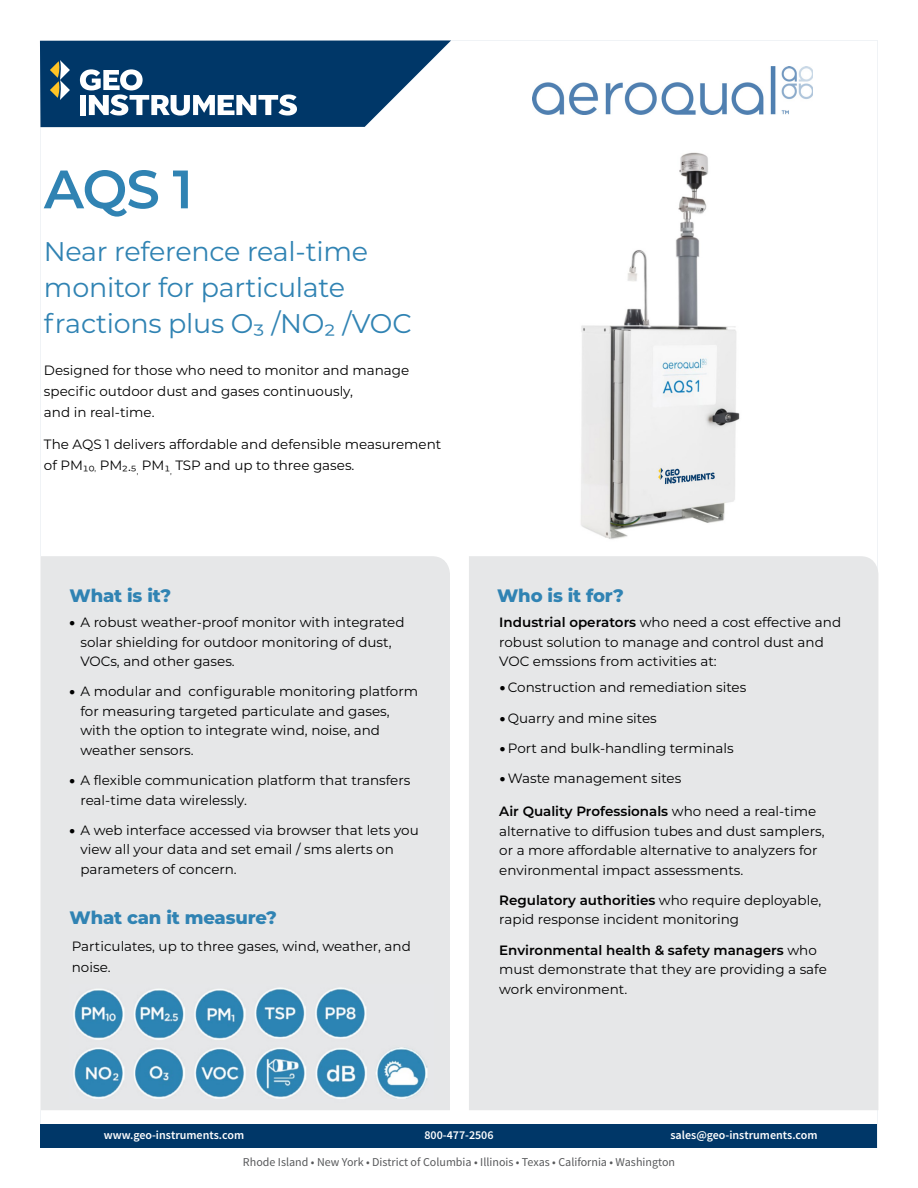
<style>
.page{position:relative;width:918px;height:1188px;background:#fff}
.page>*{position:absolute;margin:0;border:0;box-sizing:border-box;transform-origin:0 0}
.t1{font:600 54px "Montserrat";color:#3083b3}
.t2{font:27px/36px "Montserrat";letter-spacing:-.01em;color:#3083b3}
.t3{font:800 18px "Montserrat";letter-spacing:-.01em;color:#3083b3}
.t4{font:13.5px/19.5px "Montserrat";color:#000}
.t5{font:12px "Source Sans Pro";color:#58595b}
.t6{font:600 12px "Source Sans Pro";color:#fff}
.s1{font-weight:900}
.s2{font-weight:600}
</style>
<div class="page">
<div style="left:40px;top:1124px;width:838px;height:24px;background:#003768"></div>
<svg style="left:40px;top:40px;width:411px;height:87px"></svg>
<img style="left:532px;top:67px;width:281px;height:47px">
<div style="left:469px;top:556px;width:409px;height:554px;background:#e6e7e8"></div>
<div style="left:41px;top:556px;width:409px;height:554px;background:#e6e7e8"></div>
<img style="left:581px;top:152px;width:159px;height:387px">
<img style="left:70px;top:984px;width:363px;height:118px">
<h1 class="t1" style="left:44px;top:151px;width:150px">AQS 1</h1>
<h2 class="t2" style="left:44px;top:232px;width:369px">Near reference real-time monitor for particulate fractions plus O₃ /NO₂ /VOC</h2>
<p class="t4" style="left:44px;top:359px;width:367px;line-height:21px">Designed for those who need to monitor and manage specific outdoor dust and gases continuously,<br>and in real-time.</p>
<p class="t4" style="left:44px;top:433px;width:399px;line-height:21px">The AQS 1 delivers affordable and defensible measurement of PM₁₀<sub>,</sub> PM₂.₅<sub>,</sub> PM₁<sub>,</sub> TSP and up to three gases.</p>
<h3 class="t3" style="left:70px;top:583px;width:103px">What is it?</h3>
<p class="t4" style="left:80px;top:612px;width:326px;text-indent:-11px"><span class="s1">•</span> A robust weather-proof monitor with integrated solar shielding for outdoor monitoring of dust,<br>VOCs, and other gases.</p>
<p class="t4" style="left:80px;top:681px;width:339px;text-indent:-11px"><span class="s1">•</span> A modular and configurable monitoring platform for measuring targeted particulate and gases, with the option to integrate wind, noise, and weather sensors.</p>
<p class="t4" style="left:80px;top:770px;width:331px;text-indent:-11px"><span class="s1">•</span> A flexible communication platform that transfers real-time data wirelessly.</p>
<p class="t4" style="left:80px;top:820px;width:340px;text-indent:-11px"><span class="s1">•</span> A web interface accessed via browser that lets you view all your data and set email / sms alerts on parameters of concern.</p>
<h3 class="t3" style="left:70px;top:905px;width:209px">What can it measure?</h3>
<p class="t4" style="left:72px;top:935px;width:341px;line-height:21px">Particulates, up to three gases, wind, weather, and noise.</p>
<h3 class="t3" style="left:497px;top:583px;width:128px">Who is it for?</h3>
<p class="t4" style="left:499px;top:612px;width:344px"><span class="s2">Industrial operators</span> who need a cost effective and robust solution to manage and control dust and<br>VOC emssions from activities at:</p>
<p class="t4" style="left:500px;top:677px;width:248px"><span class="s1">•</span> Construction and remediation sites</p>
<p class="t4" style="left:500px;top:708px;width:159px"><span class="s1">•</span> Quarry and mine sites</p>
<p class="t4" style="left:500px;top:738px;width:236px"><span class="s1">•</span> Port and bulk-handling terminals</p>
<p class="t4" style="left:500px;top:768px;width:183px"><span class="s1">•</span> Waste management sites</p>
<p class="t4" style="left:499px;top:801px;width:327px"><span class="s2">Air Quality Professionals</span> who need a real-time alternative to diffusion tubes and dust samplers, or a more affordable alternative to analyzers for environmental impact assessments.</p>
<p class="t4" style="left:499px;top:890px;width:324px"><span class="s2">Regulatory authorities</span> who require deployable, rapid response incident monitoring</p>
<p class="t4" style="left:499px;top:940px;width:329px"><span class="s2">Environmental health &amp; safety managers</span> who must demonstrate that they are providing a safe work environment.</p>
<p class="t6" style="left:104px;top:1127px;width:142px">www.geo-instruments.com</p>
<p class="t6" style="left:424px;top:1127px;width:71px">800-477-2506</p>
<p class="t6" style="left:670px;top:1127px;width:149px">sales@geo-instruments.com</p>
<p class="t5" style="left:243px;top:1155px;width:434px">Rhode Island • New York • District of Columbia • Illinois • Texas • California • Washington</p>
</div>
